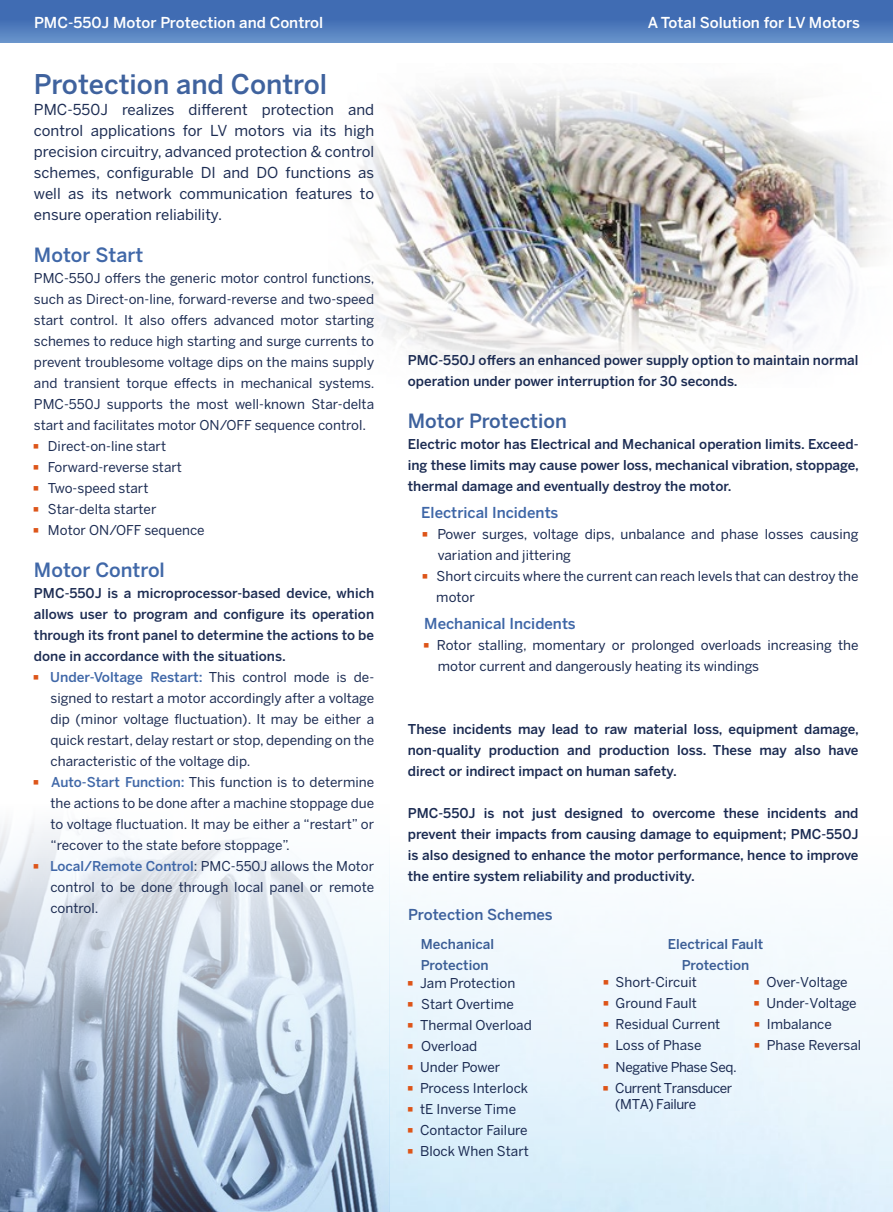
<style>
.page{position:relative;width:893px;height:1212px;background:#fff}
.page>*{position:absolute;margin:0;border:0;box-sizing:border-box;transform-origin:0 0}
.t1{font:500 27px "Benton Sans";color:#3d619d}
.t2{font:500 19.5px "Benton Sans";color:#3e66a7}
.t3{font:500 19.5px "Benton Sans";color:#3d619d}
.t4{font:15px/21px "Benton Sans";color:#1a2a51;text-align:justify}
.t5{font:500 15px "Benton Sans";color:#fff}
.t6{font:500 15px "Benton Sans";color:#3e66a7}
.t7{font:500 15px "Benton Sans";color:#3d619d}
.t8{font:13.5px/21px "Benton Sans";color:#1a2a51;text-align:justify}
.t9{font:500 13.5px/21px "Benton Sans";color:#1a2a51;text-align:justify}
.t10{font:13.5px/16.2px "Benton Sans";letter-spacing:-.03em;color:#1a2a51}
.t11{font:500 13.5px/21px "Benton Sans";color:#3a5d95;text-align:center}
.t12{font:300 4.5px "Adobe Song Std";color:#dd5418}
.s1{font-weight:500;color:#3e66a7}
</style>
<div class="page">
<img style="left:0;top:824px;width:667px;height:388px">
<div style="left:0;top:0;width:893px;height:43px;background:linear-gradient(to bottom,#3561ac,#628dc7)"></div>
<img style="left:352px;top:87px;width:532px;height:280px">
<p class="t5" style="left:34px;top:13px;width:291px">PMC-550J Motor Protection and Control</p>
<p class="t5" style="left:648px;top:13px;width:214px">A Total Solution for LV Motors</p>
<h1 class="t1" style="left:34px;top:68px;width:295px">Protection and Control</h1>
<p class="t4" style="left:34px;top:99px;width:342px">PMC-550J realizes different protection and control applications for LV motors via its high precision circuitry, advanced protection &amp; control schemes, configurable DI and DO functions as well as its network communication features to ensure operation reliability.</p>
<h2 class="t2" style="left:34px;top:243px;width:111px">Motor Start</h2>
<p class="t8" style="left:34px;top:267px;width:342px">PMC-550J offers the generic motor control functions, such as Direct-on-line, forward-reverse and two-speed start control. It also offers advanced motor starting schemes to reduce high starting and surge currents to prevent troublesome voltage dips on the mains supply and transient torque effects in mechanical systems.<br>PMC-550J supports the most well-known Star-delta start and facilitates motor ON/OFF sequence control.</p>
<p class="t12" style="left:34px;top:444px;width:6px">█</p>
<p class="t8" style="left:48px;top:435px;width:120px">Direct-on-line start</p>
<p class="t12" style="left:34px;top:465px;width:6px">█</p>
<p class="t8" style="left:48px;top:456px;width:136px">Forward-reverse start</p>
<p class="t12" style="left:34px;top:486px;width:6px">█</p>
<p class="t8" style="left:48px;top:477px;width:102px">Two-speed start</p>
<p class="t12" style="left:34px;top:507px;width:6px">█</p>
<p class="t8" style="left:48px;top:498px;width:110px">Star-delta starter</p>
<p class="t12" style="left:34px;top:528px;width:6px">█</p>
<p class="t8" style="left:48px;top:519px;width:158px">Motor ON/OFF sequence</p>
<h2 class="t2" style="left:34px;top:558px;width:132px">Motor Control</h2>
<p class="t9" style="left:34px;top:582px;width:342px">PMC-550J is a microprocessor-based device, which allows user to program and configure its operation through its front panel to determine the actions to be done in accordance with the situations.</p>
<p class="t12" style="left:34px;top:675px;width:6px">█</p>
<p class="t8" style="left:50px;top:666px;width:326px"><span class="s1">Under-Voltage Restart:</span> This control mode is de&shy;signed to restart a motor accordingly after a voltage dip (minor voltage fluctuation). It may be either a quick restart, delay restart or stop, depending on the characteristic of the voltage dip.</p>
<p class="t12" style="left:34px;top:780px;width:6px">█</p>
<p class="t8" style="left:50px;top:771px;width:325px"><span class="s1">Auto-Start Function:</span> This function is to determine the actions to be done after a machine stoppage due to voltage fluctuation. It may be either a “restart” or “recover to the state before stoppage”.</p>
<p class="t12" style="left:34px;top:864px;width:6px">█</p>
<p class="t8" style="left:50px;top:855px;width:326px"><span class="s1">Local/Remote Control</span>: PMC-550J allows the Motor control to be done through local panel or remote control.</p>
<p class="t9" style="left:408px;top:350px;width:452px">PMC-550J offers an enhanced power supply option to maintain normal operation under power interruption for 30 seconds.</p>
<h2 class="t3" style="left:408px;top:410px;width:161px">Motor Protection</h2>
<p class="t9" style="left:408px;top:434px;width:453px">Electric motor has Electrical and Mechanical operation limits. Exceed&shy;ing these limits may cause power loss, mechanical vibration, stoppage, thermal damage and eventually destroy the motor.</p>
<p class="t6" style="left:421px;top:504px;width:139px">Electrical Incidents</p>
<p class="t12" style="left:423px;top:532px;width:6px">█</p>
<p class="t8" style="left:438px;top:524px;width:422px">Power surges, voltage dips, unbalance and phase losses causing variation and jittering</p>
<p class="t12" style="left:423px;top:574px;width:6px">█</p>
<p class="t8" style="left:436px;top:566px;width:424px">Short circuits where the current can reach levels that can destroy the motor</p>
<p class="t6" style="left:424px;top:615px;width:153px">Mechanical Incidents</p>
<p class="t12" style="left:424px;top:643px;width:6px">█</p>
<p class="t8" style="left:437px;top:635px;width:423px">Rotor stalling, momentary or prolonged overloads increasing the motor current and dangerously heating its windings</p>
<p class="t9" style="left:408px;top:719px;width:453px">These incidents may lead to raw material loss, equipment damage, non-quality production and production loss. These may also have direct or indirect impact on human safety.</p>
<p class="t9" style="left:408px;top:803px;width:452px">PMC-550J is not just designed to overcome these incidents and prevent their impacts from causing damage to equipment; PMC-550J is also designed to enhance the motor performance, hence to improve the entire system reliability and productivity.</p>
<p class="t7" style="left:408px;top:905px;width:146px">Protection Schemes</p>
<p class="t11" style="left:421px;top:933px;width:75px;text-align:left">Mechanical<br>Protection</p>
<p class="t12" style="left:408px;top:981px;width:6px">█</p>
<p class="t8" style="left:420px;top:972px;width:97px">Jam Protection</p>
<p class="t12" style="left:408px;top:1002px;width:6px">█</p>
<p class="t8" style="left:421px;top:993px;width:94px">Start Overtime</p>
<p class="t12" style="left:408px;top:1023px;width:6px">█</p>
<p class="t8" style="left:420px;top:1014px;width:113px">Thermal Overload</p>
<p class="t12" style="left:408px;top:1044px;width:6px">█</p>
<p class="t8" style="left:421px;top:1035px;width:58px">Overload</p>
<p class="t12" style="left:408px;top:1065px;width:6px">█</p>
<p class="t8" style="left:420px;top:1056px;width:82px">Under Power</p>
<p class="t12" style="left:408px;top:1086px;width:6px">█</p>
<p class="t8" style="left:420px;top:1077px;width:110px">Process Interlock</p>
<p class="t12" style="left:408px;top:1107px;width:6px">█</p>
<p class="t8" style="left:420px;top:1098px;width:98px">tE Inverse Time</p>
<p class="t12" style="left:408px;top:1128px;width:6px">█</p>
<p class="t8" style="left:420px;top:1119px;width:109px">Contactor Failure</p>
<p class="t12" style="left:408px;top:1149px;width:6px">█</p>
<p class="t8" style="left:420px;top:1140px;width:110px">Block When Start</p>
<p class="t11" style="left:668px;top:933px;width:97px">Electrical Fault<br>Protection</p>
<p class="t12" style="left:604px;top:980px;width:6px">█</p>
<p class="t8" style="left:616px;top:972px;width:83px">Short-Circuit</p>
<p class="t12" style="left:604px;top:1001px;width:6px">█</p>
<p class="t8" style="left:616px;top:993px;width:83px">Ground Fault</p>
<p class="t12" style="left:604px;top:1022px;width:6px">█</p>
<p class="t8" style="left:616px;top:1014px;width:106px">Residual Current</p>
<p class="t12" style="left:604px;top:1043px;width:6px">█</p>
<p class="t8" style="left:616px;top:1035px;width:87px">Loss of Phase</p>
<p class="t12" style="left:604px;top:1064px;width:6px">█</p>
<p class="t10" style="left:616px;top:1058px;width:123px">Negative Phase Seq.</p>
<p class="t12" style="left:603px;top:1086px;width:6px">█</p>
<p class="t10" style="left:615px;top:1080px;width:119px">Current Transducer (MTA) Failure</p>
<p class="t12" style="left:755px;top:980px;width:6px">█</p>
<p class="t8" style="left:766px;top:972px;width:83px">Over-Voltage</p>
<p class="t12" style="left:755px;top:1001px;width:6px">█</p>
<p class="t8" style="left:766px;top:993px;width:92px">Under-Voltage</p>
<p class="t12" style="left:755px;top:1022px;width:6px">█</p>
<p class="t8" style="left:767px;top:1014px;width:67px">Imbalance</p>
<p class="t12" style="left:755px;top:1043px;width:6px">█</p>
<p class="t8" style="left:767px;top:1035px;width:96px">Phase Reversal</p>
</div>
